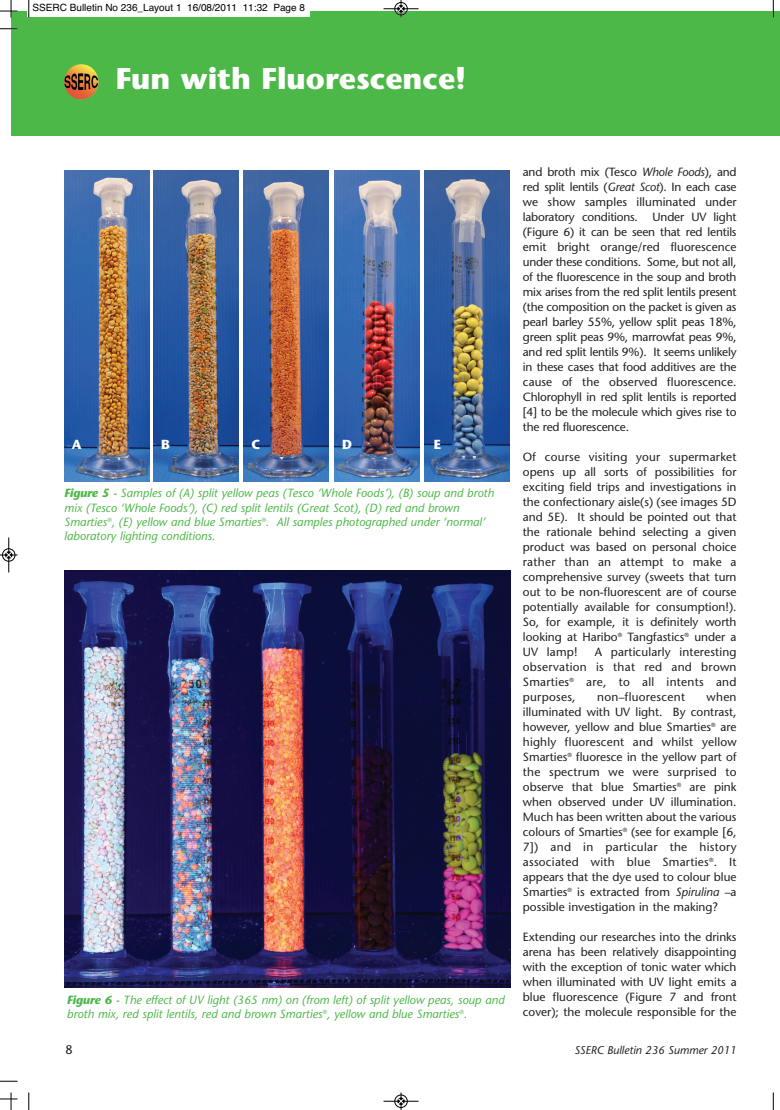
<style>
.page{position:relative;width:780px;height:1110px;background:#fff}
.page>*{position:absolute;margin:0;border:0;box-sizing:border-box;transform-origin:0 0}
.t1{font:700 30px "Stone Sans";color:#fff}
.t2{font:700 13.12px "Stone Sans";color:#fff}
.t3{font:12.5px "Stone Sans";color:#231f20}
.t4{font:11.88px/15px "Stone Sans";color:#231f20;text-align:justify}
.t5{font:italic 11.88px/14.2px "Stone Sans";color:#4cb848}
.t6{font:11.88px "Stone Sans";letter-spacing:.025em;color:#231f20}
.t7{font:italic 11.25px "Stone Sans";color:#231f20}
.t8{font:10px "Helvetica";color:#000}
.s1{font-style:italic}
.s2{font-weight:700}
</style>
<div class="page">
<div style="left:11px;top:11px;width:769px;height:124px;background:#4cb848"></div>
<img style="left:88px;top:69px;width:10px;height:29px">
<svg style="left:149px;top:170px;width:271px;height:307px"></svg>
<img style="left:64px;top:570px;width:447px;height:417px">
<img style="left:64px;top:170px;width:85px;height:311px">
<img style="left:153px;top:170px;width:85px;height:311px">
<img style="left:244px;top:170px;width:85px;height:311px">
<img style="left:334px;top:170px;width:85px;height:311px">
<img style="left:424px;top:170px;width:85px;height:311px">
<div style="left:28px;top:0;width:282px;height:16px;background:#fff"></div>
<svg style="left:28px;top:0;width:2px;height:18px"></svg>
<svg style="left:0;top:28px;width:18px;height:2px"></svg>
<svg style="left:772px;top:0;width:2px;height:18px"></svg>
<svg style="left:28px;top:1092px;width:2px;height:18px"></svg>
<svg style="left:0;top:1081px;width:18px;height:1px"></svg>
<svg style="left:772px;top:1092px;width:2px;height:18px"></svg>
<svg style="left:0;top:0;width:18px;height:18px"></svg>
<svg style="left:0;top:1092px;width:18px;height:18px"></svg>
<hr style="left:383px;top:9px;width:35px;height:1px;background:#000">
<div style="left:394px;top:2px;width:13px;height:13px;border:1px solid #000;border-radius:50%"></div>
<svg style="left:398px;top:0;width:6px;height:18px"></svg>
<div style="left:394px;top:1094px;width:13px;height:14px;border:1px solid #fff;border-radius:50%"></div>
<hr style="left:383px;top:1101px;width:35px;height:1px;background:#000">
<div style="left:394px;top:1095px;width:13px;height:13px;border:1px solid #000;border-radius:50%"></div>
<svg style="left:398px;top:1092px;width:6px;height:18px"></svg>
<div style="left:2px;top:548px;width:13px;height:14px;border:1px solid #fff;border-radius:50%"></div>
<hr style="left:9px;top:537px;width:1px;height:35px;background:#000">
<div style="left:2px;top:549px;width:13px;height:12px;border:1px solid #000;border-radius:50%"></div>
<svg style="left:0;top:552px;width:18px;height:6px"></svg>
<p class="t8" style="left:32px;top:4px;width:274px">SSERC Bulletin No 236_Layout 1 16/08/2011 11:32 Page 8</p>
<h1 class="t1" style="left:116px;top:67px;width:352px">Fun with Fluorescence!</h1>
<p class="t4" style="left:523px;top:166px;width:215px">and broth mix (Tesco <span class="s1">Whole Foods</span>), and red split lentils (<span class="s1">Great Scot</span>). In each case we show samples illuminated under laboratory conditions. Under UV light (Figure 6) it can be seen that red lentils emit bright orange/red fluorescence under these conditions. Some, but not all, of the fluorescence in the soup and broth mix arises from the red split lentils present (the composition on the packet is given as pearl barley 55%, yellow split peas 18%, green split peas 9%, marrowfat peas 9%, and red split lentils 9%). It seems unlikely in these cases that food additives are the cause of the observed fluorescence.<br>Chlorophyll in red split lentils is reported [4] to be the molecule which gives rise to the red fluorescence.</p>
<p class="t4" style="left:523px;top:451px;width:215px">Of course visiting your supermarket opens up all sorts of possibilities for exciting field trips and investigations in the confectionary aisle(s) (see images 5D and 5E). It should be pointed out that the rationale behind selecting a given product was based on personal choice rather than an attempt to make a comprehensive survey (sweets that turn out to be non-fluorescent are of course potentially available for consumption!).<br>So, for example, it is definitely worth looking at Haribo<sup>®</sup> Tangfastics<sup>®</sup> under a UV lamp!</p>
<p class="t2" style="left:72px;top:439px;width:11px">A</p>
<p class="t2" style="left:161px;top:439px;width:10px">B</p>
<p class="t2" style="left:251px;top:439px;width:10px">C</p>
<p class="t2" style="left:342px;top:439px;width:11px">D</p>
<p class="t2" style="left:434px;top:439px;width:9px">E</p>
<p class="t5" style="left:64px;top:487px;width:431px"><span class="s2">Figure 5 -</span> Samples of (A) split yellow peas (Tesco ‘Whole Foods’), (B) soup and broth mix (Tesco ‘Whole Foods’), (C) red split lentils (Great Scot), (D) red and brown Smarties<sup>®</sup>, (E) yellow and blue Smarties<sup>®</sup>. All samples photographed under ‘normal’ laboratory lighting conditions.</p>
<p class="t4" style="left:523px;top:646px;width:215px;text-indent:72px">A particularly interesting observation is that red and brown Smarties<sup>®</sup> are, to all intents and purposes,</p>
<p class="t4" style="left:523px;top:691px;width:215px;text-indent:184px">when illuminated with UV light. By contrast, however, yellow and blue Smarties<sup>®</sup> are highly fluorescent and whilst yellow Smarties<sup>®</sup> fluoresce in the yellow part of the spectrum we were surprised to observe that blue Smarties<sup>®</sup> are pink when observed under UV illumination.<br>Much has been written about the various colours of Smarties<sup>®</sup> (see for example [6, 7]) and in particular the history associated with blue Smarties<sup>®</sup>. It appears that the dye used to colour blue Smarties<sup>®</sup> is extracted from <span class="s1">Spirulina</span> –a possible investigation in the making?</p>
<p class="t4" style="left:523px;top:931px;width:215px">Extending our researches into the drinks arena has been relatively disappointing with the exception of tonic water which when illuminated with UV light emits a blue fluorescence (Figure 7 and front cover); the molecule responsible for the</p>
<p class="t6" style="left:597px;top:692px;width:89px">non–fluorescent</p>
<p class="t5" style="left:67px;top:994px;width:439px"><span class="s2">Figure 6 -</span> The effect of UV light (365 nm) on (from left) of split yellow peas, soup and broth mix, red split lentils, red and brown Smarties<sup>®</sup>, yellow and blue Smarties<sup>®</sup>.</p>
<p class="t3" style="left:65px;top:1045px;width:9px">8</p>
<p class="t7" style="left:574px;top:1046px;width:164px">SSERC Bulletin 236 Summer 2011</p>
</div>
